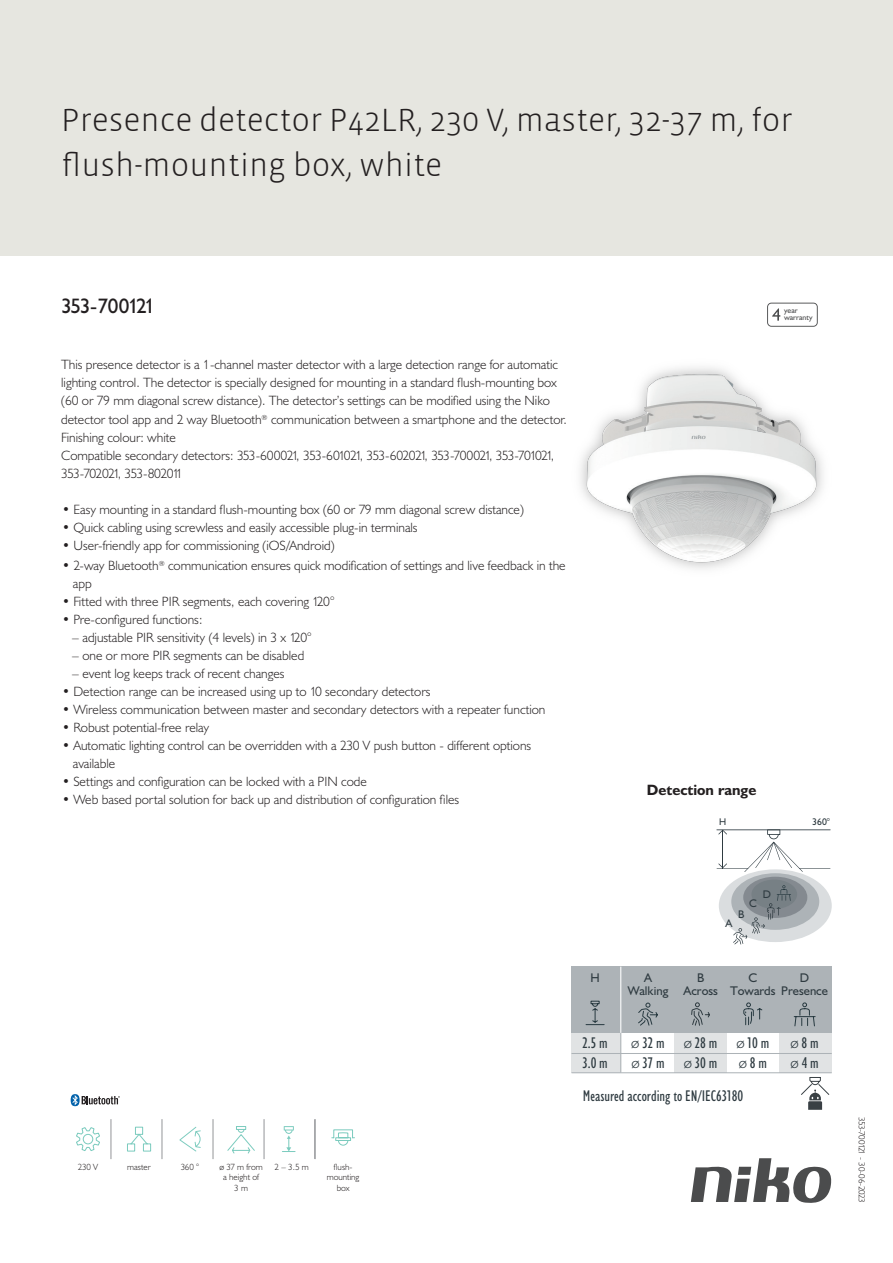
<style>
.page{position:relative;width:893px;height:1263px;background:#fff}
.page>*{position:absolute;margin:0;border:0;box-sizing:border-box;transform-origin:0 0}
.Title_datasheets{font:300 33px/45px "Vista Sans";color:#231f20}
.Article_number{font:21px "Humanist 521 BT";letter-spacing:-.06em;color:#231f20}
.t1{font:condensed 15.6px/20.7px "Humanist 521 BT";color:#2f3b41}
.Titles_parts{font:700 15px "Humanist 521 BT";color:#231f20}
.USP_bullets{font:300 13.5px/18px "Humanist 521 BT";color:#231f20}
.USPs{font:300 13.5px/18px "Humanist 521 BT";color:#231f20;text-align:justify}
.t2{font:12.6px/13.6px "Humanist 521 BT";color:#2f3b41;text-align:center}
.t3{font:11.1px "Humanist 521 BT";color:#2f3b41}
.t4{font:9.75px "Humanist 521 BT";color:#2f3b41}
.icontext{font:300 9px/10.8px "Humanist 521 BT";color:#231f20;text-align:center}
.Revision{font:300 9px "Humanist 521 BT";letter-spacing:-.05em;color:#231f20}
.t5{font:7.8px/7.8px "Humanist 521 BT";color:#4b4c4d}
.s1{font-weight:300;font-stretch:normal}
</style>
<div class="page">
<svg style="left:691px;top:1158px;width:141px;height:45px"></svg>
<div style="left:0;top:0;width:893px;height:255px;background:#e6e6e0"></div>
<img style="left:580px;top:367px;width:243px;height:202px">
<svg style="left:76px;top:1127px;width:24px;height:24px"></svg>
<svg style="left:127px;top:1126px;width:25px;height:26px"></svg>
<svg style="left:179px;top:1126px;width:22px;height:26px"></svg>
<svg style="left:227px;top:1126px;width:28px;height:28px"></svg>
<svg style="left:331px;top:1129px;width:24px;height:17px"></svg>
<svg style="left:282px;top:1126px;width:14px;height:26px"></svg>
<hr style="left:314px;top:1119px;width:1px;height:40px;background:#939598">
<hr style="left:111px;top:1119px;width:1px;height:40px;background:#939598">
<hr style="left:162px;top:1119px;width:1px;height:40px;background:#939598">
<hr style="left:213px;top:1119px;width:1px;height:40px;background:#939598">
<hr style="left:264px;top:1119px;width:1px;height:40px;background:#939598">
<hr style="left:315px;top:1119px;width:1px;height:40px;background:#939598">
<svg style="left:71px;top:1094px;width:49px;height:12px"></svg>
<svg style="left:767px;top:303px;width:51px;height:24px"></svg>
<div style="left:719px;top:869px;width:113px;height:73px;background:#dadddf;border-radius:50%"></div>
<div style="left:731px;top:873px;width:88px;height:57px;background:#adb3b7;border-radius:50%"></div>
<div style="left:743px;top:877px;width:64px;height:41px;background:#848a90;border-radius:50%"></div>
<div style="left:751px;top:880px;width:46px;height:29px;background:#778085;border-radius:50%"></div>
<hr style="left:716px;top:829px;width:115px;height:1px;background:#2f3b41">
<svg style="left:717px;top:829px;width:113px;height:43px"></svg>
<svg style="left:733px;top:885px;width:58px;height:59px"></svg>
<div style="left:571px;top:1033px;width:50px;height:40px;background:#e1e3e4"></div>
<div style="left:674px;top:1033px;width:53px;height:39px;background:#e1e3e4"></div>
<div style="left:779px;top:1033px;width:53px;height:39px;background:#e1e3e4"></div>
<hr style="left:571px;top:1053px;width:261px;height:1px;background:#adb3b7">
<hr style="left:571px;top:1072px;width:261px;height:1px;background:#adb3b7">
<div style="left:571px;top:966px;width:261px;height:67px;background:#adb3b7"></div>
<svg style="left:638px;top:1002px;width:20px;height:24px"></svg>
<svg style="left:743px;top:1002px;width:20px;height:24px"></svg>
<svg style="left:585px;top:1000px;width:20px;height:25px"></svg>
<hr style="left:620px;top:1030px;width:1px;height:42px;background:#adb3b7">
<svg style="left:793px;top:1002px;width:23px;height:25px"></svg>
<svg style="left:691px;top:1002px;width:19px;height:24px"></svg>
<hr style="left:620px;top:966px;width:1px;height:67px;background:#fff">
<svg style="left:801px;top:1077px;width:29px;height:33px"></svg>
<p class="Title_datasheets" style="left:61px;top:98px;width:733px">Presence detector P42LR, 230 V, master, 32-37 m, for flush-mounting box, white</p>
<p class="Article_number" style="left:61px;top:293px;width:96px">353-700121</p>
<p class="USPs" style="left:61px;top:355px;width:498px">This presence detector is a 1-channel master detector with a large detection range for automatic lighting control. The detector is specially designed for mounting in a standard flush-mounting box (60 or 79 mm diagonal screw distance). The detector’s settings can be modified using the Niko</p>
<p class="USPs" style="left:61px;top:410px;width:507px;text-align:left">detector tool app and 2 way Bluetooth<sup>®</sup> communication between a smartphone and the detector.<br>Finishing colour: white<br>Compatible secondary detectors: 353-600021, 353-601021, 353-602021, 353-700021, 353-701021, 353-702021, 353-802011</p>
<p class="USP_bullets" style="left:62px;top:500px;width:463px">• Easy mounting in a standard flush-mounting box (60 or 79 mm diagonal screw distance)</p>
<p class="USP_bullets" style="left:62px;top:518px;width:357px">• Quick cabling using screwless and easily accessible plug-in terminals</p>
<p class="USP_bullets" style="left:62px;top:536px;width:274px">• User-friendly app for commissioning (iOS/Android)</p>
<p class="USP_bullets" style="left:73px;top:556px;width:494px;text-indent:-11px">• 2-way Bluetooth<sup>®</sup> communication ensures quick modification of settings and live feedback in the app</p>
<p class="USP_bullets" style="left:62px;top:592px;width:274px">• Fitted with three PIR segments, each covering 120°</p>
<p class="USP_bullets" style="left:62px;top:610px;width:142px">• Pre-configured functions:</p>
<p class="USP_bullets" style="left:72px;top:628px;width:241px">– adjustable PIR sensitivity (4 levels) in 3 x 120°</p>
<p class="USP_bullets" style="left:72px;top:646px;width:233px">– one or more PIR segments can be disabled</p>
<p class="USP_bullets" style="left:72px;top:664px;width:214px">– event log keeps track of recent changes</p>
<p class="USP_bullets" style="left:62px;top:682px;width:370px">• Detection range can be increased using up to 10 secondary detectors</p>
<p class="USP_bullets" style="left:62px;top:700px;width:485px">• Wireless communication between master and secondary detectors with a repeater function</p>
<p class="USP_bullets" style="left:62px;top:718px;width:149px">• Robust potential-free relay</p>
<p class="USP_bullets" style="left:73px;top:736px;width:460px;text-indent:-11px">• Automatic lighting control can be overridden with a 230 V push button - different options available</p>
<p class="USP_bullets" style="left:62px;top:772px;width:306px">• Settings and configuration can be locked with a PIN code</p>
<p class="USP_bullets" style="left:62px;top:790px;width:399px">• Web based portal solution for back up and distribution of configuration files</p>
<p class="t5" style="left:784px;top:306px;width:30px">year warranty</p>
<p class="Titles_parts" style="left:647px;top:781px;width:111px">Detection range</p>
<p class="t4" style="left:719px;top:816px;width:9px">H</p>
<p class="t4" style="left:812px;top:816px;width:19px">360°</p>
<p class="icontext" style="left:78px;top:1161px;width:22px">230 V</p>
<p class="icontext" style="left:127px;top:1161px;width:25px">master</p>
<p class="icontext" style="left:181px;top:1161px;width:20px">360 °</p>
<p class="icontext" style="left:219px;top:1161px;width:45px">ø 37 m from a height of<br>3 m</p>
<p class="icontext" style="left:327px;top:1161px;width:34px">flush&shy;mounting box</p>
<p class="icontext" style="left:275px;top:1161px;width:36px">2 – 3.5 m</p>
<p class="t3" style="left:763px;top:887px;width:10px">D</p>
<p class="t3" style="left:749px;top:896px;width:9px">C</p>
<p class="t3" style="left:738px;top:907px;width:8px">B</p>
<p class="t3" style="left:726px;top:917px;width:8px">A</p>
<p class="t2" style="left:730px;top:970px;width:47px">C<br>Towards</p>
<p class="t2" style="left:590px;top:970px;width:11px">H</p>
<p class="t2" style="left:781px;top:970px;width:48px">D<br>Presence</p>
<p class="t2" style="left:628px;top:970px;width:42px">A<br>Walking</p>
<p class="t1" style="left:631px;top:1032px;width:88px"><span class="s1">ø</span> 32 m<br><span class="s1">ø</span> 37 m <span class="s1">ø</span> 30 m</p>
<p class="t2" style="left:683px;top:970px;width:36px">B<br>Across</p>
<p class="t1" style="left:582px;top:1032px;width:27px">2.5 m<br>3.0 m</p>
<p class="t1" style="left:684px;top:1032px;width:87px"><span class="s1">ø</span> 28 m <span class="s1">ø</span> 10 m</p>
<p class="t1" style="left:790px;top:1032px;width:30px"><span class="s1">ø</span> 8 m</p>
<p class="t1" style="left:739px;top:1053px;width:30px"><span class="s1">ø</span> 8 m</p>
<p class="t1" style="left:790px;top:1053px;width:30px"><span class="s1">ø</span> 4 m</p>
<p class="t1" style="left:583px;top:1086px;width:162px">Measured according to EN/IEC63180</p>
<p class="Revision" style="left:868px;top:1116px;width:88px;rotate:90deg">353-700121 - 30-06-2023</p>
</div>
